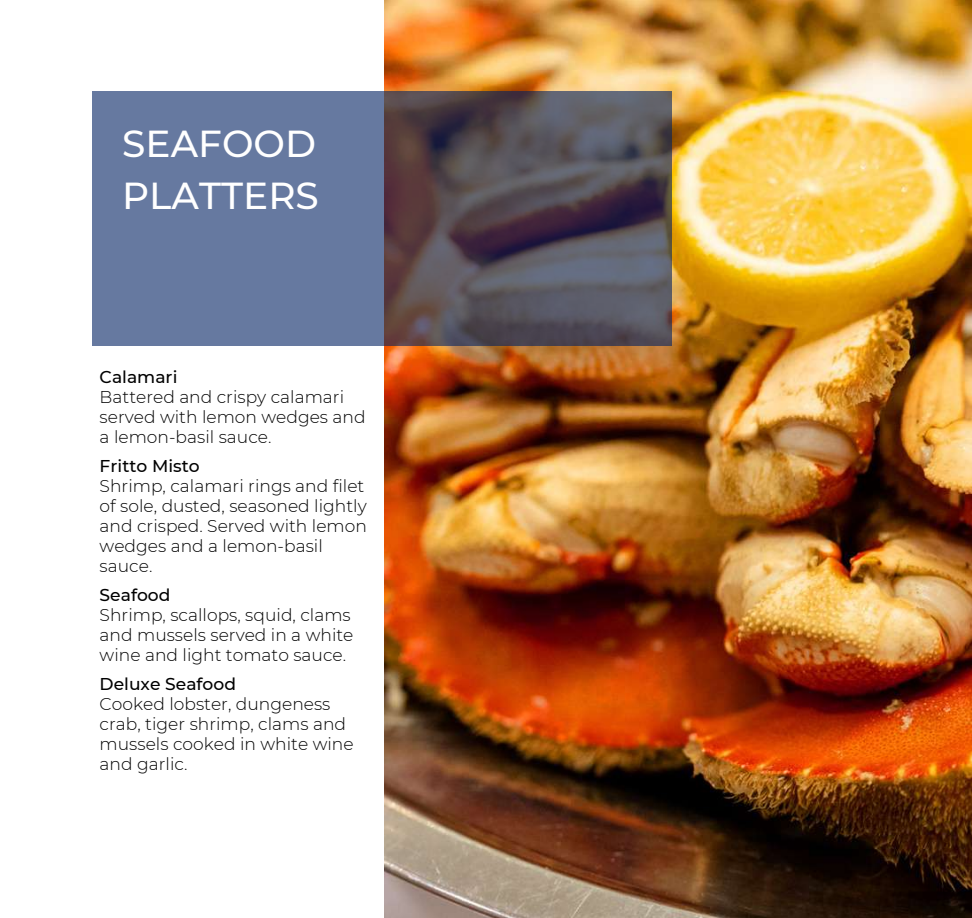
<style>
.page{position:relative;width:972px;height:918px;background:#fff}
.page>*{position:absolute;margin:0;border:0;box-sizing:border-box;transform-origin:0 0}
.t1{font:500 37.5px/51.8px "Montserrat";color:#fff}
.t2{font:300 17.1px/20px "Montserrat";color:#000}
.t3{font:500 17.1px "Montserrat";color:#000}
</style>
<div class="page">
<img style="left:385px;top:0;width:587px;height:918px">
<svg style="left:92px;top:92px;width:580px;height:254px;background:#5d627a"></svg>
<h1 class="t1" style="left:122px;top:118px;width:198px">SEAFOOD<br>PLATTERS</h1>
<p class="t3" style="left:100px;top:367px;width:79px">Calamari</p>
<p class="t2" style="left:100px;top:387px;width:267px">Battered and crispy calamari served with lemon wedges and a lemon-basil sauce.</p>
<p class="t3" style="left:100px;top:455px;width:102px">Fritto Misto</p>
<p class="t2" style="left:100px;top:476px;width:269px">Shrimp, calamari rings and filet of sole, dusted, seasoned lightly and crisped. Served with lemon wedges and a lemon-basil sauce.</p>
<p class="t3" style="left:100px;top:584px;width:72px">Seafood</p>
<p class="t2" style="left:100px;top:605px;width:255px">Shrimp, scallops, squid, clams and mussels served in a white wine and light tomato sauce.</p>
<p class="t3" style="left:100px;top:673px;width:138px">Deluxe Seafood</p>
<p class="t2" style="left:100px;top:693px;width:255px">Cooked lobster, dungeness crab, tiger shrimp, clams and mussels cooked in white wine and garlic.</p>
</div>
